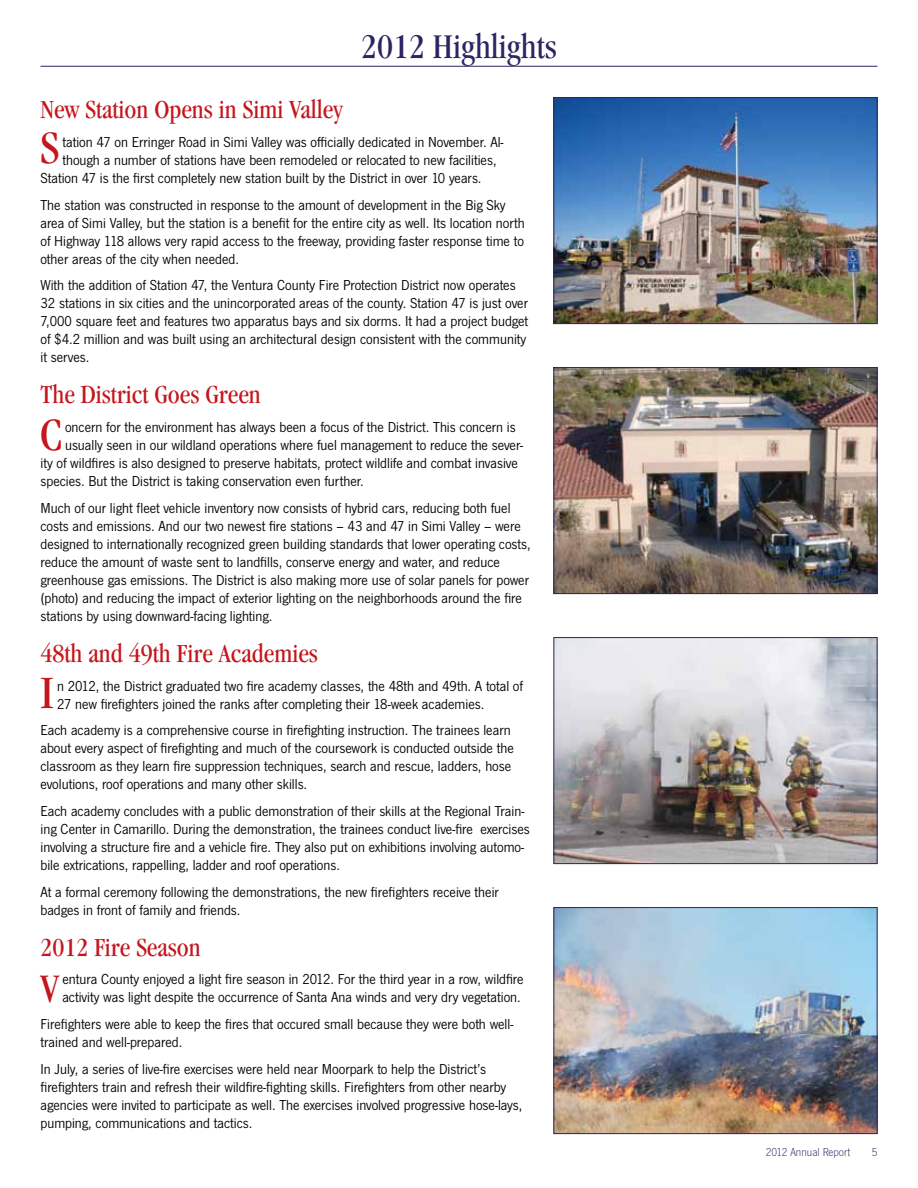
<style>
.page{position:relative;width:918px;height:1188px;background:#fff}
.page>*{position:absolute;margin:0;border:0;box-sizing:border-box;transform-origin:0 0}
.t1{font:condensed 48px "Garamond";color:#c4161c}
.t2{font:condensed 42px "Garamond";color:#c4161c}
.t3{font:condensed 36px "Garamond";color:#292663}
.t4{font:condensed 27px "Garamond";color:#c4161c}
.t5{font:15px/18px "News Got T";color:#000}
.t6{font:12px "News Got T Ligh";color:#292663}
</style>
<div class="page">
<img style="left:556px;top:99px;width:320px;height:223px">
<div style="left:554px;top:97px;width:324px;height:227px;border:1px solid #292663"></div>
<img style="left:556px;top:639px;width:320px;height:223px">
<div style="left:554px;top:637px;width:324px;height:227px;border:1px solid #292663"></div>
<img style="left:556px;top:909px;width:320px;height:223px">
<div style="left:554px;top:907px;width:324px;height:227px;border:1px solid #292663"></div>
<hr style="left:40px;top:66px;width:838px;height:1px;background:#292663">
<img style="left:556px;top:369px;width:320px;height:223px">
<div style="left:554px;top:367px;width:324px;height:227px;border:1px solid #292663"></div>
<h3 class="t3" style="left:361px;top:27px;width:197px">2012 Highlights</h3>
<h3 class="t4" style="left:40px;top:95px;width:303px">New Station Opens in Simi Valley</h3>
<p class="t5" style="left:62px;top:133px;width:443px">tation 47 on Erringer Road in Simi Valley was officially dedicated in November. Al-</p>
<p class="t5" style="left:62px;top:151px;width:436px">though a number of stations have been remodeled or relocated to new facilities,</p>
<p class="t5" style="left:40px;top:169px;width:443px">Station 47 is the first completely new station built by the District in over 10 years.</p>
<p class="t5" style="left:40px;top:195px;width:486px">The station was constructed in response to the amount of development in the Big Sky area of Simi Valley, but the station is a benefit for the entire city as well. Its location north of Highway 118 allows very rapid access to the freeway, providing faster response time to other areas of the city when needed.</p>
<p class="t5" style="left:40px;top:276px;width:489px">With the addition of Station 47, the Ventura County Fire Protection District now operates 32 stations in six cities and the unincorporated areas of the county. Station 47 is just over 7,000 square feet and features two apparatus bays and six dorms. It had a project budget of $4.2 million and was built using an architectural design consistent with the community it serves.</p>
<h3 class="t4" style="left:40px;top:380px;width:222px">The District Goes Green</h3>
<p class="t5" style="left:65px;top:418px;width:452px">oncern for the environment has always been a focus of the District. This concern is</p>
<p class="t5" style="left:65px;top:436px;width:459px">usually seen in our wildland operations where fuel management to reduce the sever-</p>
<p class="t5" style="left:40px;top:454px;width:479px">ity of wildfires is also designed to preserve habitats, protect wildlife and combat invasive</p>
<p class="t5" style="left:40px;top:472px;width:325px">species. But the District is taking conservation even further.</p>
<p class="t5" style="left:40px;top:498px;width:492px">Much of our light fleet vehicle inventory now consists of hybrid cars, reducing both fuel costs and emissions. And our two newest fire stations – 43 and 47 in Simi Valley – were designed to internationally recognized green building standards that lower operating costs, reduce the amount of waste sent to landfills, conserve energy and water, and reduce greenhouse gas emissions. The District is also making more use of solar panels for power (photo) and reducing the impact of exterior lighting on the neighborhoods around the fire stations by using downward-facing lighting.</p>
<h3 class="t4" style="left:40px;top:638px;width:279px">48th and 49th Fire Academies</h3>
<p class="t5" style="left:57px;top:676px;width:467px">n 2012, the District graduated two fire academy classes, the 48th and 49th. A total of<br>27 new firefighters joined the ranks after completing their 18-week academies.</p>
<p class="t5" style="left:40px;top:721px;width:475px">Each academy is a comprehensive course in firefighting instruction. The trainees learn about every aspect of firefighting and much of the coursework is conducted outside the classroom as they learn fire suppression techniques, search and rescue, ladders, hose evolutions, roof operations and many other skills.</p>
<p class="t5" style="left:40px;top:802px;width:491px">Each academy concludes with a public demonstration of their skills at the Regional Train&shy;ing Center in Camarillo. During the demonstration, the trainees conduct live-fire exercises involving a structure fire and a vehicle fire. They also put on exhibitions involving automo&shy;bile extrications, rappelling, ladder and roof operations.</p>
<p class="t5" style="left:40px;top:882px;width:460px">At a formal ceremony following the demonstrations, the new firefighters receive their badges in front of family and friends.</p>
<h3 class="t4" style="left:40px;top:932px;width:162px">2012 Fire Season</h3>
<p class="t5" style="left:62px;top:970px;width:463px">entura County enjoyed a light fire season in 2012. For the third year in a row, wildfire activity was light despite the occurrence of Santa Ana winds and very dry vegetation.</p>
<p class="t5" style="left:41px;top:1015px;width:474px">Firefighters were able to keep the fires that occured small because they were both well&shy;trained and well-prepared.</p>
<p class="t5" style="left:41px;top:1059px;width:483px">In July, a series of live-fire exercises were held near Moorpark to help the District’s firefighters train and refresh their wildfire-fighting skills. Firefighters from other nearby agencies were invited to participate as well. The exercises involved progressive hose-lays, pumping, communications and tactics.</p>
<h1 class="t1" style="left:40px;top:121px;width:20px">S</h1>
<h1 class="t1" style="left:40px;top:408px;width:23px">C</h1>
<h1 class="t1" style="left:40px;top:666px;width:15px">I</h1>
<h2 class="t2" style="left:40px;top:965px;width:20px">V</h2>
<p class="t6" style="left:766px;top:1145px;width:86px">2012 Annual Report</p>
<p class="t6" style="left:872px;top:1145px;width:7px">5</p>
</div>
